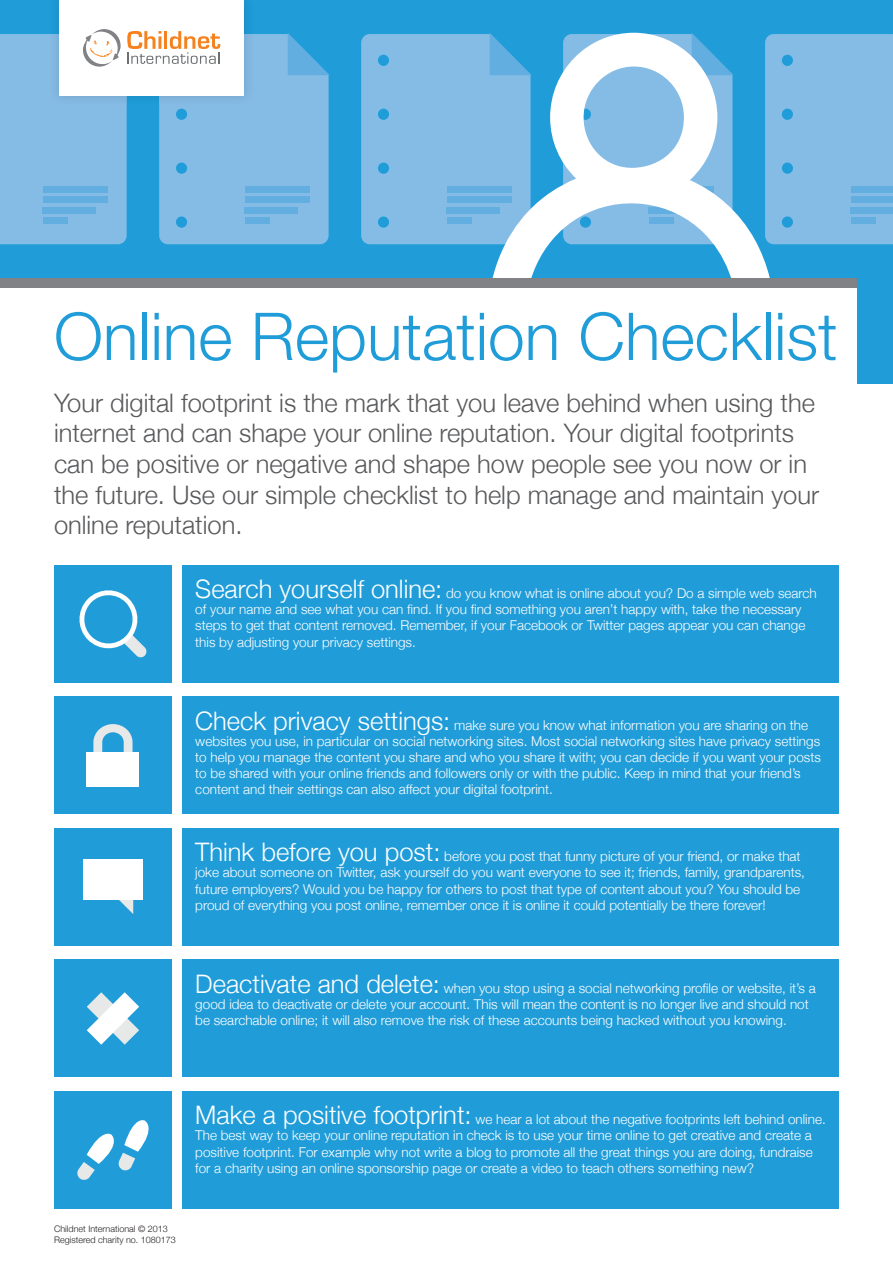
<style>
.page{position:relative;width:893px;height:1263px;background:#fff}
.page>*{position:absolute;margin:0;border:0;box-sizing:border-box;transform-origin:0 0}
.t1{font:300 66px "Helvetica Neue";color:#209dd9}
.t2{font:300 25.5px/30.6px "Helvetica Neue";color:#58595b}
.t3{font:300 13.5px/16.2px "Helvetica Neue";color:#fff}
.t4{font:300 9px/10.8px "Helvetica Neue";color:#231f20}
.s1{font-size:25.5px}
</style>
<div class="page">
<div style="left:0;top:0;width:893px;height:383px;background:#209dd9"></div>
<div style="left:775px;top:34px;width:118px;height:210px;background:#85bce6"></div>
<div style="left:361px;top:34px;width:126px;height:210px;background:#85bce6"></div>
<div style="left:447px;top:186px;width:65px;height:7px;background:#63aee0"></div>
<div style="left:447px;top:196px;width:65px;height:7px;background:#63aee0"></div>
<div style="left:447px;top:207px;width:53px;height:7px;background:#63aee0"></div>
<div style="left:447px;top:218px;width:25px;height:6px;background:#63aee0"></div>
<div style="left:851px;top:186px;width:42px;height:7px;background:#63aee0"></div>
<div style="left:851px;top:196px;width:42px;height:7px;background:#63aee0"></div>
<div style="left:851px;top:207px;width:42px;height:7px;background:#63aee0"></div>
<div style="left:851px;top:218px;width:24px;height:6px;background:#63aee0"></div>
<img style="left:56px;top:0;width:191px;height:29px">
<div style="left:60px;top:0;width:184px;height:96px;background:#fff"></div>
<svg style="left:0;top:29px;width:330px;height:215px"></svg>
<svg style="left:487px;top:33px;width:288px;height:246px"></svg>
<div style="left:0;top:288px;width:857px;height:96px;background:#fff"></div>
<div style="left:0;top:279px;width:857px;height:9px;background:#808285"></div>
<div style="left:54px;top:565px;width:118px;height:118px;background:#209dd9"></div>
<div style="left:183px;top:565px;width:656px;height:118px;background:#209dd9"></div>
<svg style="left:79px;top:590px;width:68px;height:68px"></svg>
<div style="left:54px;top:696px;width:118px;height:118px;background:#209dd9"></div>
<div style="left:183px;top:696px;width:656px;height:118px;background:#209dd9"></div>
<svg style="left:93px;top:724px;width:40px;height:28px"></svg>
<div style="left:87px;top:752px;width:52px;height:35px;background:#fff"></div>
<div style="left:54px;top:828px;width:118px;height:118px;background:#209dd9"></div>
<div style="left:183px;top:828px;width:656px;height:118px;background:#209dd9"></div>
<svg style="left:119px;top:900px;width:14px;height:14px"></svg>
<div style="left:83px;top:860px;width:59px;height:40px;background:#fff"></div>
<div style="left:54px;top:959px;width:118px;height:118px;background:#209dd9"></div>
<div style="left:183px;top:959px;width:656px;height:118px;background:#209dd9"></div>
<svg style="left:86px;top:992px;width:53px;height:53px"></svg>
<div style="left:54px;top:1091px;width:118px;height:118px;background:#209dd9"></div>
<div style="left:183px;top:1091px;width:656px;height:118px;background:#209dd9"></div>
<svg style="left:77px;top:1120px;width:72px;height:60px"></svg>
<h1 class="t1" style="left:54px;top:283px;width:785px">Online Reputation Checklist</h1>
<p class="t2" style="left:54px;top:386px;width:767px">Your digital footprint is the mark that you leave behind when using the internet and can shape your online reputation. Your digital footprints can be positive or negative and shape how people see you now or in the future. Use our simple checklist to help manage and maintain your online reputation.</p>
<p class="t3" style="left:195px;top:584px;width:623px"><span class="s1">Search yourself online:</span> do you know what is online about you? Do a simple web search of your name and see what you can find. If you find something you aren’t happy with, take the necessary steps to get that content removed. Remember, if your Facebook or Twitter pages appear you can change this by adjusting your privacy settings.</p>
<p class="t3" style="left:195px;top:716px;width:627px"><span class="s1">Check privacy settings:</span> make sure you know what information you are sharing on the websites you use, in particular on social networking sites. Most social networking sites have privacy settings to help you manage the content you share and who you share it with; you can decide if you want your posts to be shared with your online friends and followers only or with the public. Keep in mind that your friend’s content and their settings can also affect your digital footprint.</p>
<p class="t3" style="left:195px;top:847px;width:611px"><span class="s1">Think before you post:</span> before you post that funny picture of your friend, or make that joke about someone on Twitter, ask yourself do you want everyone to see it; friends, family, grandparents, future employers? Would you be happy for others to post that type of content about you? You should be proud of everything you post online, remember once it is online it could potentially be there forever!</p>
<p class="t3" style="left:195px;top:979px;width:622px"><span class="s1">Deactivate and delete:</span> when you stop using a social networking profile or website, it’s a good idea to deactivate or delete your account. This will mean the content is no longer live and should not be searchable online; it will also remove the risk of these accounts being hacked without you knowing.</p>
<p class="t3" style="left:195px;top:1110px;width:632px"><span class="s1">Make a positive footprint:</span> we hear a lot about the negative footprints left behind online.<br>The best way to keep your online reputation in check is to use your time online to get creative and create a positive footprint. For example why not write a blog to promote all the great things you are doing, fundraise for a charity using an online sponsorship page or create a video to teach others something new?</p>
<p class="t4" style="left:54px;top:1223px;width:123px">Childnet International © 2013<br>Registered charity no. 1080173</p>
</div>
